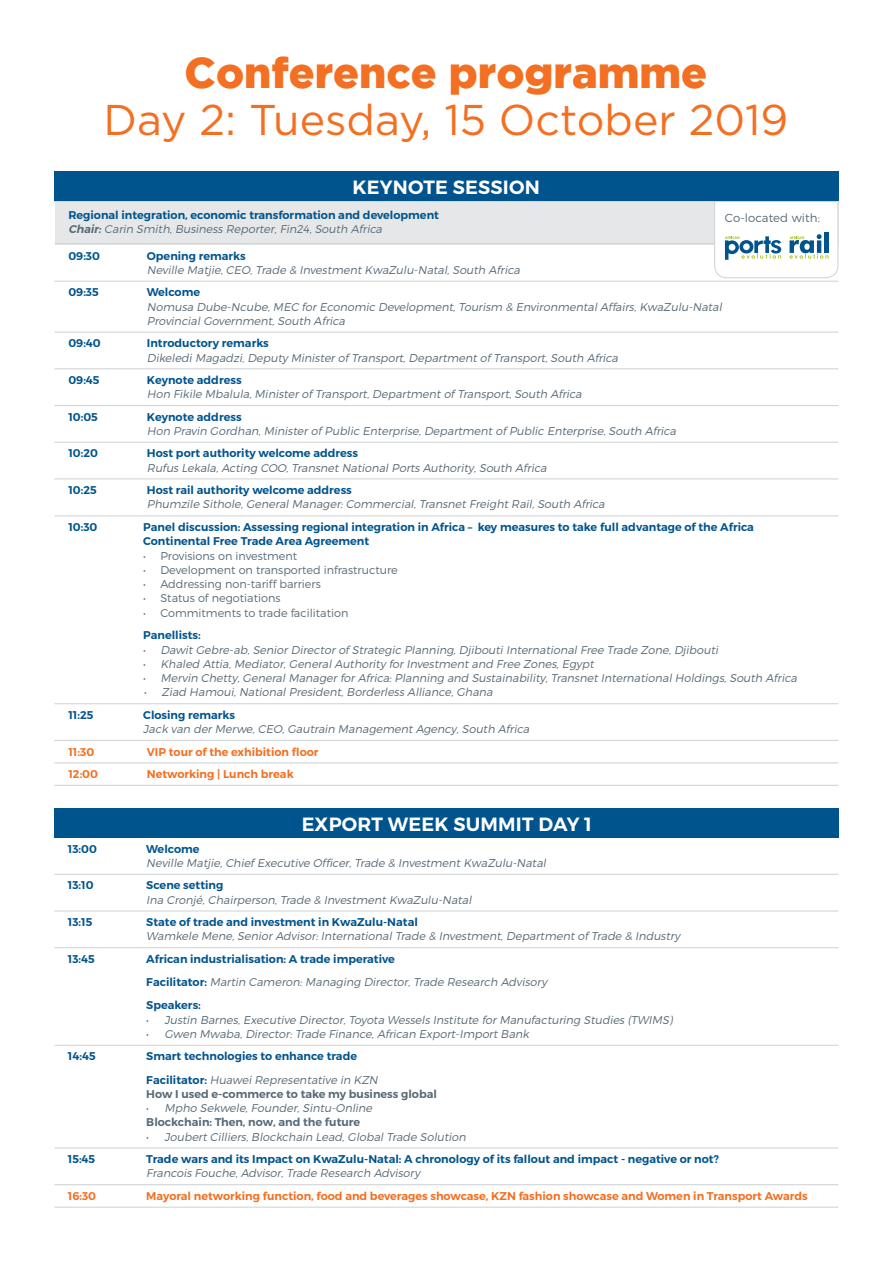
<style>
.page{position:relative;width:893px;height:1263px;background:#fff}
.page>*{position:absolute;margin:0;border:0;box-sizing:border-box;transform-origin:0 0}
.t1{font:43.05px "Gotham";color:#f36f21}
.t2{font:900 43.05px "Gotham";color:#f36f21}
.t3{font:600 19.2px "Montserrat";letter-spacing:.01em;color:#fff}
.t4{font:300 11.7px "Montserrat";letter-spacing:.01em;color:#576a78}
.t5{font:italic 300 11.25px/14.2px "Montserrat";color:#576a77}
.t6{font:600 11.25px/23.2px "Montserrat";color:#00548e}
.t7{font:600 11.25px "Montserrat";color:#f36f21}
.t8{font:300 11.25px "Montserrat";color:#576a77}
.t9{font:600 11.25px "Montserrat";color:#576a77}
.s1{font-style:italic;color:#576b78}
.s2{font-weight:300;font-style:italic;color:#576b78}
.s3{font-style:normal}
.s4{font-weight:300;font-style:italic;color:#576a77}
.s5{font-weight:600;font-style:normal}
</style>
<div class="page">
<div style="left:55px;top:202px;width:783px;height:42px;background:#e6e7e8"></div>
<hr style="left:55px;top:243px;width:771px;height:1px;background:#d1d3d4">
<div style="left:54px;top:171px;width:784px;height:30px;background:#00548e"></div>
<hr style="left:54px;top:201px;width:784px;height:1px;background:#d1d3d4">
<svg style="left:714px;top:200px;width:125px;height:79px"></svg>
<div style="left:824px;top:233px;width:5px;height:20px;background:#00548e"></div>
<div style="left:55px;top:808px;width:784px;height:30px;background:#00548e"></div>
<hr style="left:54px;top:281px;width:784px;height:1px;background:#d1d3d4">
<hr style="left:54px;top:332px;width:784px;height:1px;background:#d1d3d4">
<hr style="left:54px;top:368px;width:784px;height:1px;background:#d1d3d4">
<hr style="left:54px;top:405px;width:784px;height:1px;background:#d1d3d4">
<hr style="left:54px;top:442px;width:784px;height:1px;background:#d1d3d4">
<hr style="left:54px;top:478px;width:784px;height:1px;background:#d1d3d4">
<hr style="left:54px;top:515px;width:784px;height:1px;background:#d1d3d4">
<hr style="left:54px;top:703px;width:784px;height:1px;background:#d1d3d4">
<hr style="left:54px;top:740px;width:784px;height:1px;background:#d1d3d4">
<hr style="left:54px;top:762px;width:784px;height:1px;background:#d1d3d4">
<hr style="left:54px;top:785px;width:784px;height:1px;background:#d1d3d4">
<hr style="left:54px;top:874px;width:784px;height:1px;background:#d1d3d4">
<hr style="left:54px;top:910px;width:784px;height:1px;background:#d1d3d4">
<hr style="left:54px;top:947px;width:784px;height:1px;background:#d1d3d4">
<hr style="left:54px;top:1045px;width:784px;height:1px;background:#d1d3d4">
<hr style="left:54px;top:1147px;width:784px;height:1px;background:#d1d3d4">
<hr style="left:54px;top:1184px;width:784px;height:1px;background:#d1d3d4">
<hr style="left:54px;top:1206px;width:784px;height:2px;background:#d1d3d4">
<h1 class="t2" style="left:185px;top:48px;width:524px">Conference programme</h1>
<h1 class="t1" style="left:104px;top:92px;width:686px">Day 2: Tuesday, 15 October 2019</h1>
<h2 class="t3" style="left:353px;top:175px;width:189px">KEYNOTE SESSION</h2>
<p class="t6" style="left:68px;top:208px;width:372px;line-height:14.2px">Regional integration, economic transformation and development<br><span class="s1">Chair:</span><span class="s2">Carin Smith, Business Reporter, Fin24, South Africa</span></p>
<p class="t4" style="left:725px;top:210px;width:97px">Co-located with:</p>
<p class="t6" style="left:68px;top:244px;width:33px">09:30</p>
<p class="t6" style="left:147px;top:244px;width:100px">Opening remarks</p>
<p class="t5" style="left:147px;top:263px;width:377px">Neville Matjie, CEO, Trade &amp; Investment KwaZulu-Natal, South Africa</p>
<p class="t6" style="left:68px;top:281px;width:32px">09:35</p>
<p class="t6" style="left:147px;top:281px;width:55px">Welcome</p>
<p class="t5" style="left:147px;top:299px;width:579px">Nomusa Dube-Ncube, MEC for Economic Development, Tourism &amp; Environmental Affairs, KwaZulu-Natal<br>Provincial Government, South Africa</p>
<p class="t6" style="left:68px;top:332px;width:34px">09:40</p>
<p class="t6" style="left:147px;top:332px;width:123px">Introductory remarks</p>
<p class="t5" style="left:147px;top:350px;width:475px">Dikeledi Magadzi, Deputy Minister of Transport, Department of Transport, South Africa</p>
<p class="t6" style="left:68px;top:368px;width:33px">09:45</p>
<p class="t6" style="left:147px;top:368px;width:96px">Keynote address</p>
<p class="t5" style="left:147px;top:387px;width:439px">Hon Fikile Mbalula, Minister of Transport, Department of Transport, South Africa</p>
<p class="t6" style="left:68px;top:405px;width:31px">10:05</p>
<p class="t6" style="left:147px;top:405px;width:96px">Keynote address</p>
<p class="t5" style="left:147px;top:424px;width:533px">Hon Pravin Gordhan, Minister of Public Enterprise, Department of Public Enterprise, South Africa</p>
<p class="t6" style="left:68px;top:442px;width:31px">10:20</p>
<p class="t6" style="left:147px;top:442px;width:213px">Host port authority welcome address</p>
<p class="t5" style="left:147px;top:460px;width:403px">Rufus Lekala, Acting COO, Transnet National Ports Authority, South Africa</p>
<p class="t6" style="left:68px;top:479px;width:30px">10:25</p>
<p class="t6" style="left:147px;top:479px;width:206px">Host rail authority welcome address</p>
<p class="t5" style="left:147px;top:497px;width:462px">Phumzile Sithole, General Manager: Commercial, Transnet Freight Rail, South Africa</p>
<p class="t6" style="left:68px;top:515px;width:31px">10:30</p>
<p class="t6" style="left:143px;top:520px;width:612px;line-height:14.2px">Panel discussion: Assessing regional integration in Africa – key measures to take full advantage of the Africa<br>Continental Free Trade Area Agreement</p>
<p class="t8" style="left:143px;top:549px;width:156px">• Provisions on investment</p>
<p class="t8" style="left:143px;top:563px;width:256px">• Development on transported infrastructure</p>
<p class="t8" style="left:143px;top:577px;width:179px">• Addressing non-tariff barriers</p>
<p class="t8" style="left:143px;top:591px;width:139px">• Status of negotiations</p>
<p class="t8" style="left:143px;top:606px;width:207px">• Commitments to trade facilitation</p>
<p class="t6" style="left:143px;top:624px;width:59px">Panellists:</p>
<p class="t5" style="left:143px;top:642px;width:579px"><span class="s3">•</span> Dawit Gebre-ab, Senior Director of Strategic Planning, Djibouti International Free Trade Zone, Djibouti</p>
<p class="t5" style="left:143px;top:657px;width:455px"><span class="s3">•</span> Khaled Attia, Mediator, General Authority for Investment and Free Zones, Egypt</p>
<p class="t5" style="left:143px;top:671px;width:657px"><span class="s3">•</span> Mervin Chetty, General Manager for Africa: Planning and Sustainability, Transnet International Holdings, South Africa</p>
<p class="t5" style="left:144px;top:685px;width:352px"><span class="s3">•</span> Ziad Hamoui, National President, Borderless Alliance, Ghana</p>
<p class="t6" style="left:68px;top:703px;width:27px">11:25</p>
<p class="t6" style="left:143px;top:703px;width:93px">Closing remarks</p>
<p class="t5" style="left:143px;top:722px;width:390px">Jack van der Merwe, CEO, Gautrain Management Agency, South Africa</p>
<p class="t7" style="left:68px;top:745px;width:27px">11:30</p>
<p class="t7" style="left:147px;top:745px;width:173px">VIP tour of the exhibition floor</p>
<p class="t7" style="left:68px;top:767px;width:31px">12:00</p>
<p class="t7" style="left:147px;top:767px;width:148px">Networking | Lunch break</p>
<h2 class="t3" style="left:302px;top:812px;width:292px">EXPORT WEEK SUMMIT DAY 1</h2>
<p class="t6" style="left:68px;top:837px;width:31px">13:00</p>
<p class="t6" style="left:146px;top:837px;width:55px">Welcome</p>
<p class="t5" style="left:146px;top:856px;width:403px">Neville Matj ie, Chief Executive Officer, Trade &amp; Investment KwaZulu-Natal</p>
<p class="t6" style="left:68px;top:874px;width:27px">13:10</p>
<p class="t6" style="left:146px;top:874px;width:79px">Scene setting</p>
<p class="t5" style="left:146px;top:892px;width:329px">Ina Cronjé, Chairperson, Trade &amp; Investment KwaZulu-Natal</p>
<p class="t6" style="left:68px;top:911px;width:26px">13:15</p>
<p class="t6" style="left:146px;top:911px;width:273px">State of trade and investment in KwaZulu-Natal</p>
<p class="t5" style="left:146px;top:929px;width:535px">Wamkele Mene, Senior Advisor: International Trade &amp; Investment, Department of Trade &amp; Industry</p>
<p class="t6" style="left:68px;top:947px;width:28px">13:45</p>
<p class="t6" style="left:146px;top:947px;width:402px">African industrialisation: A trade imperative<br>Fa c i l i ta to r: <span class="s4">Martin Cameron: Managing Director, Trade Research Advisory<br></span>Speakers:</p>
<p class="t5" style="left:146px;top:1012px;width:530px"><span class="s3">•</span> Justin Barnes, Executive Director, Toyota Wessels Institute for Manufacturing Studies (TWIMS)</p>
<p class="t5" style="left:146px;top:1027px;width:386px"><span class="s3">•</span> Gwen Mwaba, Director: Trade Finance, African Export-Import Bank</p>
<p class="t6" style="left:68px;top:1045px;width:29px">14:45</p>
<p class="t6" style="left:146px;top:1045px;width:235px">Smart technologies to enhance trade<br>Fa c i l i ta to r: <span class="s4">Huawei Representative in KZN</span></p>
<p class="t9" style="left:146px;top:1087px;width:292px">How I used e-commerce to take my business global</p>
<p class="t5" style="left:146px;top:1101px;width:230px"><span class="s3">•</span> Mpho Sekwele, Founder, Sintu-Online<br><span class="s5">Blockchain: Then, now, and the future</span></p>
<p class="t5" style="left:146px;top:1129px;width:323px"><span class="s3">•</span> Joubert Cilliers, Blockchain Lead, Global Trade Solution</p>
<p class="t6" style="left:68px;top:1147px;width:29px">15:45</p>
<p class="t6" style="left:146px;top:1147px;width:574px">Trade wars and its Impact on KwaZulu-Natal: A chronology of its fallout and impact - negative or not?</p>
<p class="t5" style="left:146px;top:1166px;width:275px">Francois Fouche, Advisor, Trade Research Advisory</p>
<p class="t7" style="left:68px;top:1189px;width:30px">16:30</p>
<p class="t7" style="left:146px;top:1189px;width:663px">Mayoral networking function, food and beverages showcase, KZN fashion showcase and Women in Transport Awards</p>
</div>
